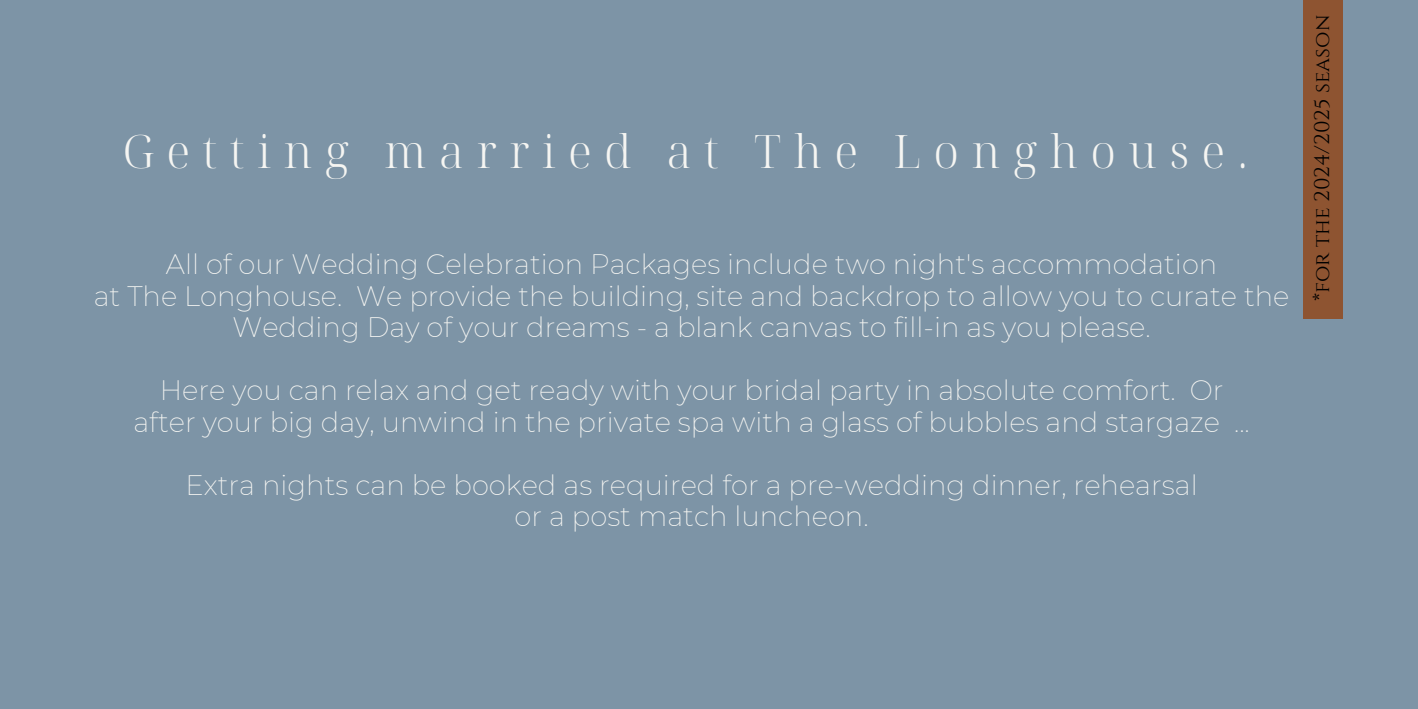
<style>
.page{position:relative;width:1418px;height:709px;background:#7d94a6}
.page>*{position:absolute;margin:0;border:0;box-sizing:border-box;transform-origin:0 0}
.t1{font:300 46px "Noto Serif Display";letter-spacing:.27em;color:#f5f5f2}
.t2{font:200 27.5px/31.5px "Montserrat";color:#f5f5f2;text-align:center}
.t3{font:21.2px "Cinzel";color:#000}
</style>
<div class="page">
<div style="left:1303px;top:0;width:39px;height:319px;background:#8e5431"></div>
<p class="t1" style="left:123px;top:119px;width:1126px">Getting married at The Longhouse.</p>
<p class="t2" style="left:166px;top:248px;width:1053px">All of our Wedding Celebration Packages include two night's accommodation</p>
<p class="t2" style="left:94px;top:280px;width:1197px">at The Longhouse. We provide the building, site and backdrop to allow you to curate the<br>Wedding Day of your dreams - a blank canvas to fill-in as you please.</p>
<p class="t2" style="left:160px;top:374px;width:1065px">Here you can relax and get ready with your bridal party in absolute comfort. Or</p>
<p class="t2" style="left:133px;top:406px;width:1118px">after your big day, unwind in the private spa with a glass of bubbles and stargaze ...</p>
<p class="t2" style="left:185px;top:469px;width:1013px">Extra nights can be booked as required for a pre-wedding dinner, rehearsal</p>
<p class="t2" style="left:514px;top:500px;width:355px">or a post match luncheon.</p>
<p class="t3" style="left:1308px;top:301px;width:288px;rotate:-90deg">*for the 2024/2025 season</p>
</div>
